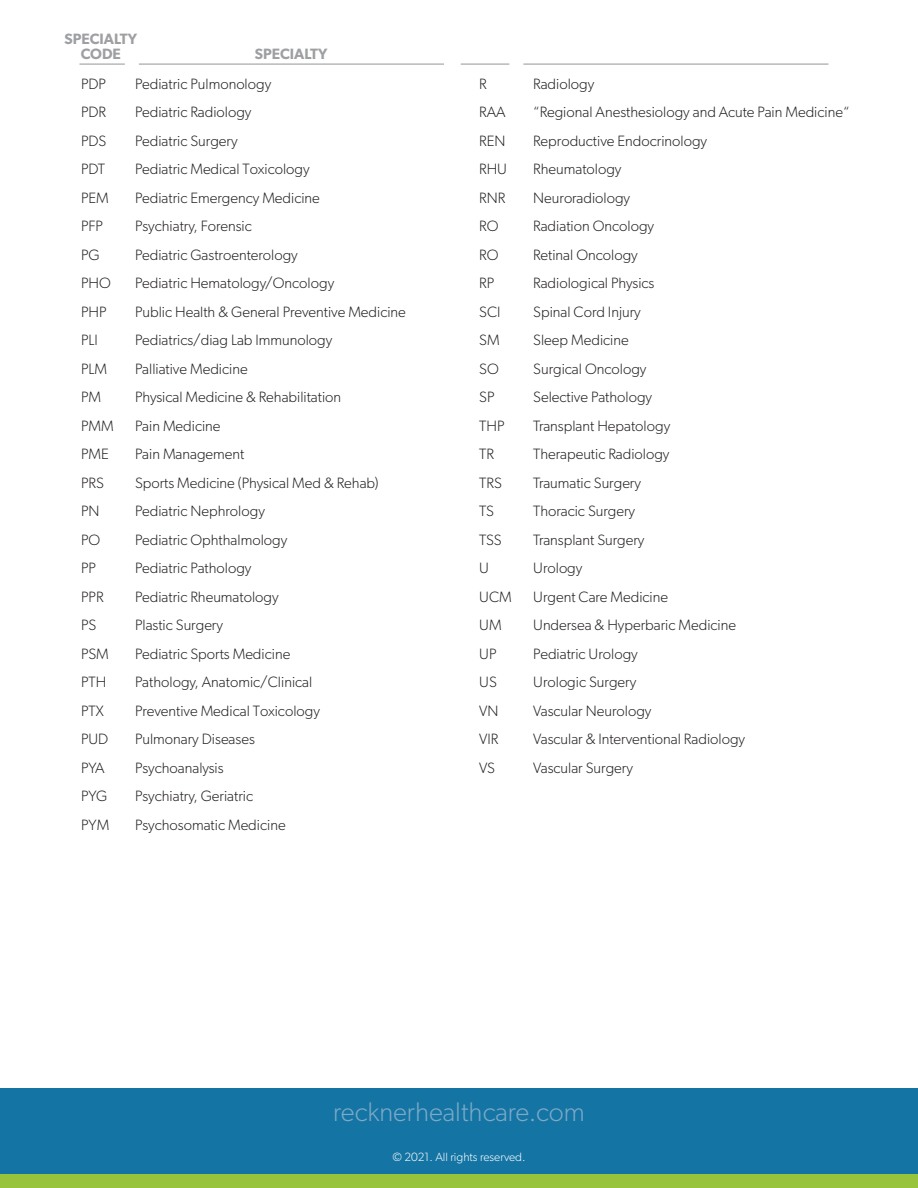
<style>
.page{position:relative;width:918px;height:1188px;background:#fff}
.page>*{position:absolute;margin:0;border:0;box-sizing:border-box;transform-origin:0 0}
.t1{font:300 27px "Gibson";color:#7ba9c6}
.t2{font:300 15px "Gibson";color:#231f20}
.t3{font:600 15px/15px "Gibson";color:#9d9fa2;text-align:center}
.t4{font:300 12px "Gibson";color:#fff}
</style>
<div class="page">
<div style="left:0;top:1089px;width:918px;height:87px;background:#1474a4"></div>
<div style="left:0;top:1174px;width:918px;height:14px;background:#98c33c"></div>
<hr style="left:80px;top:64px;width:45px;height:1px;background:#939598">
<hr style="left:461px;top:64px;width:48px;height:1px;background:#939598">
<hr style="left:139px;top:64px;width:305px;height:1px;background:#939598">
<hr style="left:523px;top:64px;width:305px;height:1px;background:#939598">
<p class="t3" style="left:65px;top:31px;width:74px">SPECIALTY<br>CODE</p>
<p class="t3" style="left:255px;top:46px;width:74px">SPECIALTY</p>
<p class="t2" style="left:81px;top:74px;width:27px">PDP</p>
<p class="t2" style="left:135px;top:74px;width:138px">Pediatric Pulmonology</p>
<p class="t2" style="left:81px;top:103px;width:27px">PDR</p>
<p class="t2" style="left:135px;top:103px;width:118px">Pediatric Radiology</p>
<p class="t2" style="left:81px;top:131px;width:27px">PDS</p>
<p class="t2" style="left:135px;top:131px;width:104px">Pediatric Surgery</p>
<p class="t2" style="left:81px;top:160px;width:26px">PDT</p>
<p class="t2" style="left:135px;top:160px;width:176px">Pediatric Medical Toxicology</p>
<p class="t2" style="left:81px;top:188px;width:29px">PEM</p>
<p class="t2" style="left:135px;top:188px;width:186px">Pediatric Emergency Medicine</p>
<p class="t2" style="left:81px;top:217px;width:24px">PFP</p>
<p class="t2" style="left:135px;top:217px;width:118px">Psychiatry, Forensic</p>
<p class="t2" style="left:81px;top:245px;width:20px">PG</p>
<p class="t2" style="left:135px;top:245px;width:164px">Pediatric Gastroenterology</p>
<p class="t2" style="left:81px;top:274px;width:31px">PHO</p>
<p class="t2" style="left:135px;top:274px;width:201px">Pediatric Hematology/Oncology</p>
<p class="t2" style="left:81px;top:302px;width:27px">PHP</p>
<p class="t2" style="left:135px;top:302px;width:272px">Public Health &amp; General Preventive Medicine</p>
<p class="t2" style="left:81px;top:331px;width:18px">PLI</p>
<p class="t2" style="left:135px;top:331px;width:199px">Pediatrics/diag Lab Immunology</p>
<p class="t2" style="left:81px;top:359px;width:28px">PLM</p>
<p class="t2" style="left:135px;top:359px;width:114px">Palliative Medicine</p>
<p class="t2" style="left:81px;top:388px;width:22px">PM</p>
<p class="t2" style="left:135px;top:388px;width:208px">Physical Medicine &amp; Rehabilitation</p>
<p class="t2" style="left:81px;top:416px;width:34px">PMM</p>
<p class="t2" style="left:135px;top:416px;width:87px">Pain Medicine</p>
<p class="t2" style="left:81px;top:445px;width:29px">PME</p>
<p class="t2" style="left:135px;top:445px;width:111px">Pain Management</p>
<p class="t2" style="left:81px;top:473px;width:24px">PRS</p>
<p class="t2" style="left:135px;top:473px;width:245px">Sports Medicine (Physical Med &amp; Rehab)</p>
<p class="t2" style="left:81px;top:502px;width:20px">PN</p>
<p class="t2" style="left:135px;top:502px;width:131px">Pediatric Nephrology</p>
<p class="t2" style="left:81px;top:530px;width:21px">PO</p>
<p class="t2" style="left:135px;top:530px;width:154px">Pediatric Ophthalmology</p>
<p class="t2" style="left:81px;top:559px;width:16px">PP</p>
<p class="t2" style="left:135px;top:559px;width:118px">Pediatric Pathology</p>
<p class="t2" style="left:81px;top:587px;width:24px">PPR</p>
<p class="t2" style="left:135px;top:587px;width:145px">Pediatric Rheumatology</p>
<p class="t2" style="left:81px;top:616px;width:17px">PS</p>
<p class="t2" style="left:135px;top:616px;width:90px">Plastic Surgery</p>
<p class="t2" style="left:81px;top:644px;width:29px">PSM</p>
<p class="t2" style="left:135px;top:644px;width:157px">Pediatric Sports Medicine</p>
<p class="t2" style="left:81px;top:673px;width:27px">PTH</p>
<p class="t2" style="left:135px;top:673px;width:179px">Pathology, Anatomic/Clinical</p>
<p class="t2" style="left:81px;top:701px;width:24px">PTX</p>
<p class="t2" style="left:135px;top:701px;width:186px">Preventive Medical Toxicology</p>
<p class="t2" style="left:81px;top:730px;width:29px">PUD</p>
<p class="t2" style="left:135px;top:730px;width:121px">Pulmonary Diseases</p>
<p class="t2" style="left:81px;top:758px;width:25px">PYA</p>
<p class="t2" style="left:135px;top:758px;width:90px">Psychoanalysis</p>
<p class="t2" style="left:81px;top:787px;width:28px">PYG</p>
<p class="t2" style="left:135px;top:787px;width:120px">Psychiatry, Geriatric</p>
<p class="t2" style="left:81px;top:815px;width:30px">PYM</p>
<p class="t2" style="left:135px;top:815px;width:152px">Psychosomatic Medicine</p>
<p class="t2" style="left:479px;top:74px;width:9px">R</p>
<p class="t2" style="left:533px;top:74px;width:63px">Radiology</p>
<p class="t2" style="left:479px;top:103px;width:28px">RAA</p>
<p class="t2" style="left:533px;top:103px;width:318px">“Regional Anesthesiology and Acute Pain Medicine“</p>
<p class="t2" style="left:479px;top:131px;width:28px">REN</p>
<p class="t2" style="left:533px;top:131px;width:175px">Reproductive Endocrinology</p>
<p class="t2" style="left:479px;top:160px;width:29px">RHU</p>
<p class="t2" style="left:533px;top:160px;width:90px">Rheumatology</p>
<p class="t2" style="left:479px;top:188px;width:27px">RNR</p>
<p class="t2" style="left:533px;top:188px;width:98px">Neuroradiology</p>
<p class="t2" style="left:479px;top:217px;width:21px">RO</p>
<p class="t2" style="left:533px;top:217px;width:122px">Radiation Oncology</p>
<p class="t2" style="left:479px;top:245px;width:21px">RO</p>
<p class="t2" style="left:533px;top:245px;width:106px">Retinal Oncology</p>
<p class="t2" style="left:479px;top:274px;width:16px">RP</p>
<p class="t2" style="left:533px;top:274px;width:123px">Radiological Physics</p>
<p class="t2" style="left:479px;top:302px;width:23px">SCI</p>
<p class="t2" style="left:533px;top:302px;width:109px">Spinal Cord Injury</p>
<p class="t2" style="left:479px;top:331px;width:22px">SM</p>
<p class="t2" style="left:533px;top:331px;width:97px">Sleep Medicine</p>
<p class="t2" style="left:479px;top:359px;width:21px">SO</p>
<p class="t2" style="left:533px;top:359px;width:115px">Surgical Oncology</p>
<p class="t2" style="left:479px;top:388px;width:17px">SP</p>
<p class="t2" style="left:533px;top:388px;width:120px">Selective Pathology</p>
<p class="t2" style="left:479px;top:416px;width:27px">THP</p>
<p class="t2" style="left:533px;top:416px;width:138px">Transplant Hepatology</p>
<p class="t2" style="left:479px;top:445px;width:16px">TR</p>
<p class="t2" style="left:533px;top:445px;width:138px">Therapeutic Radiology</p>
<p class="t2" style="left:479px;top:473px;width:24px">TRS</p>
<p class="t2" style="left:533px;top:473px;width:109px">Traumatic Surgery</p>
<p class="t2" style="left:479px;top:502px;width:16px">TS</p>
<p class="t2" style="left:533px;top:502px;width:103px">Thoracic Surgery</p>
<p class="t2" style="left:479px;top:530px;width:24px">TSS</p>
<p class="t2" style="left:533px;top:530px;width:113px">Transplant Surgery</p>
<p class="t2" style="left:479px;top:559px;width:11px">U</p>
<p class="t2" style="left:533px;top:559px;width:51px">Urology</p>
<p class="t2" style="left:479px;top:587px;width:34px">UCM</p>
<p class="t2" style="left:533px;top:587px;width:136px">Urgent Care Medicine</p>
<p class="t2" style="left:479px;top:616px;width:24px">UM</p>
<p class="t2" style="left:533px;top:616px;width:204px">Undersea &amp; Hyperbaric Medicine</p>
<p class="t2" style="left:479px;top:644px;width:19px">UP</p>
<p class="t2" style="left:533px;top:644px;width:106px">Pediatric Urology</p>
<p class="t2" style="left:479px;top:673px;width:19px">US</p>
<p class="t2" style="left:533px;top:673px;width:105px">Urologic Surgery</p>
<p class="t2" style="left:479px;top:701px;width:21px">VN</p>
<p class="t2" style="left:533px;top:701px;width:120px">Vascular Neurology</p>
<p class="t2" style="left:479px;top:730px;width:21px">VIR</p>
<p class="t2" style="left:533px;top:730px;width:213px">Vascular &amp; Interventional Radiology</p>
<p class="t2" style="left:479px;top:758px;width:17px">VS</p>
<p class="t2" style="left:533px;top:758px;width:101px">Vascular Surgery</p>
<p class="t1" style="left:333px;top:1095px;width:253px">recknerhealthcare.com</p>
<p class="t4" style="left:392px;top:1150px;width:135px">© 2021. All rights reserved.</p>
</div>
